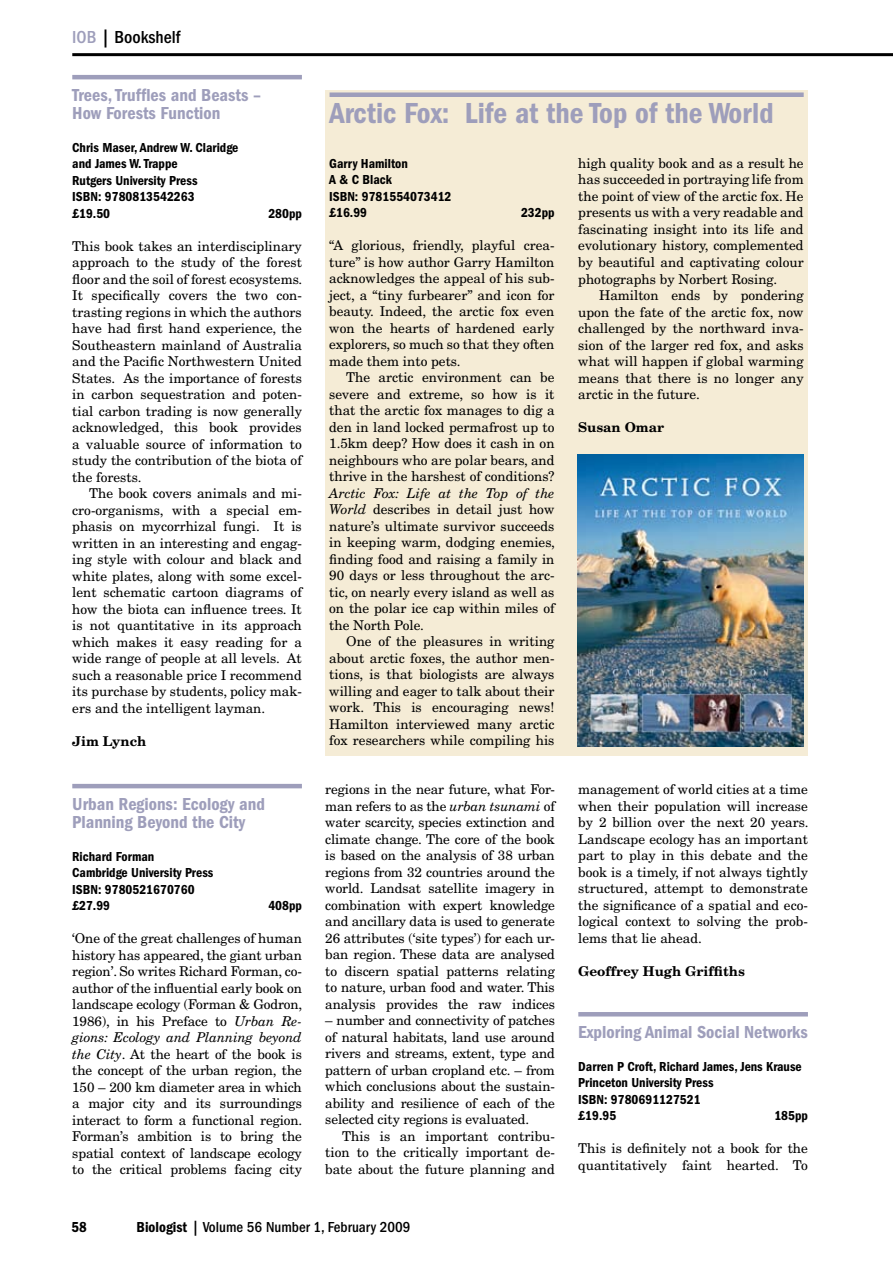
<style>
.page{position:relative;width:893px;height:1263px;background:#fff}
.page>*{position:absolute;margin:0;border:0;box-sizing:border-box;transform-origin:0 0}
.t1{font:600 condensed 30px "Franklin Gothic";color:#9e9ebb}
.t2{font:600 condensed 18px/18px "Franklin Gothic";color:#9e9ebb}
.t3{font:500 condensed 18px "Franklin Gothic";color:#000}
.t4{font:500 condensed 15px "Franklin Gothic";color:#000}
.t5{font:600 condensed 15px "Franklin Gothic";color:#000}
.t6{font:13.5px/16.5px "New Century Schlbk";color:#000;text-align:justify}
.t7{font:600 condensed 13.5px/16.5px "Franklin Gothic";color:#000}
.t8{font:700 13.5px "New Century Schlbk";color:#000}
.s1{color:#9e9ebb}
.s2{font-style:italic}
.s3{font-weight:600}
</style>
<div class="page">
<hr style="left:72px;top:53px;width:821px;height:3px;background:#000">
<div style="left:325px;top:90px;width:483px;height:665px;background:#f5ecd6"></div>
<div style="left:330px;top:92px;width:474px;height:5px;background:#9e9ebb"></div>
<img style="left:578px;top:454px;width:225px;height:292px">
<hr style="left:72px;top:75px;width:230px;height:4px;background:#9e9ebb">
<hr style="left:578px;top:1012px;width:230px;height:4px;background:#9e9ebb">
<hr style="left:72px;top:784px;width:230px;height:4px;background:#9e9ebb">
<h2 class="t3" style="left:72px;top:27px;width:110px"><span class="s1">IOB</span> | Bookshelf</h2>
<h2 class="t2" style="left:72px;top:86px;width:190px">Trees, Truffles and Beasts –<br>How Forests Function</h2>
<p class="t7" style="left:72px;top:139px;width:168px">Chris Maser, Andrew W. Claridge and James W. Trappe<br>Rutgers University Press<br>ISBN: 9780813542263<br>£19.50</p>
<p class="t7" style="left:268px;top:205px;width:35px">280pp</p>
<p class="t6" style="left:72px;top:238px;width:232px">This book takes an interdisciplinary approach to the study of the forest floor and the soil of forest ecosystems.<br>It specifically covers the two con&shy;trasting regions in which the authors have had first hand experience, the Southeastern mainland of Australia and the Pacific Northwestern United States. As the importance of forests in carbon sequestration and poten&shy;tial carbon trading is now generally acknowledged, this book provides a valuable source of information to study the contribution of the biota of the forests.</p>
<p class="t6" style="left:72px;top:485px;width:231px;text-indent:17px">The book covers animals and mi&shy;cro-organisms, with a special em&shy;phasis on mycorrhizal fungi. It is written in an interesting and engag&shy;ing style with colour and black and white plates, along with some excel&shy;lent schematic cartoon diagrams of how the biota can influence trees. It is not quantitative in its approach which makes it easy reading for a wide range of people at all levels. At such a reasonable price I recommend its purchase by students, policy mak&shy;ers and the intelligent layman.</p>
<p class="t8" style="left:72px;top:732px;width:76px">Jim Lynch</p>
<h2 class="t2" style="left:72px;top:795px;width:194px">Urban Regions: Ecology and<br>Planning Beyond the City</h2>
<p class="t7" style="left:72px;top:848px;width:143px">Richard Forman<br>Cambridge University Press<br>ISBN: 9780521670760 £27.99</p>
<p class="t7" style="left:268px;top:897px;width:35px">408pp</p>
<p class="t6" style="left:72px;top:930px;width:232px">‘One of the great challenges of human history has appeared, the giant urban region’. So writes Richard Forman, co&shy;author of the influential early book on landscape ecology (Forman &amp; Godron, 1986), in his Preface to <span class="s2">Urban Re&shy;gions: Ecology and Planning beyond the City</span>. At the heart of the book is the concept of the urban region, the 150 – 200 km diameter area in which a major city and its surroundings interact to form a functional region.<br>Forman’s ambition is to bring the spatial context of landscape ecology to the critical problems facing city</p>
<h1 class="t1" style="left:330px;top:95px;width:446px">Arctic Fox: Life at the Top of the World</h1>
<p class="t7" style="left:329px;top:155px;width:124px">Garry Hamilton<br>A &amp; C Black<br>ISBN: 9781554073412 £16.99</p>
<p class="t7" style="left:521px;top:204px;width:35px">232pp</p>
<p class="t6" style="left:329px;top:237px;width:227px">“A glorious, friendly, playful crea&shy;ture” is how author Garry Hamilton acknowledges the appeal of his sub&shy;ject, a “tiny furbearer” and icon for beauty. Indeed, the arctic fox even won the hearts of hardened early explorers, so much so that they often made them into pets.</p>
<p class="t6" style="left:329px;top:369px;width:227px;text-indent:17px">The arctic environment can be severe and extreme, so how is it that the arctic fox manages to dig a den in land locked permafrost up to 1.5km deep? How does it cash in on neighbours who are polar bears, and thrive in the harshest of conditions?</p>
<p class="t6" style="left:329px;top:484px;width:227px"><span class="s2">Arctic Fox: Life at the Top of the World</span> describes in detail just how nature’s ultimate survivor succeeds in keeping warm, dodging enemies, finding food and raising a family in 90 days or less throughout the arc&shy;tic, on nearly every island as well as on the polar ice cap within miles of the North Pole.</p>
<p class="t6" style="left:329px;top:633px;width:227px;text-indent:17px">One of the pleasures in writing about arctic foxes, the author men&shy;tions, is that biologists are always willing and eager to talk about their work. This is encouraging news!<br>Hamilton interviewed many arctic fox researchers while compiling his</p>
<p class="t6" style="left:325px;top:781px;width:231px">regions in the near future, what For&shy;man refers to as the <span class="s2">urban tsunami</span> of water scarcity, species extinction and climate change. The core of the book is based on the analysis of 38 urban regions from 32 countries around the world. Landsat satellite imagery in combination with expert knowledge and ancillary data is used to generate 26 attributes (‘site types’) for each ur&shy;ban region. These data are analysed to discern spatial patterns relating to nature, urban food and water. This analysis provides the raw indices</p>
<p class="t6" style="left:325px;top:1012px;width:231px">– number and connectivity of patches of natural habitats, land use around rivers and streams, extent, type and pattern of urban cropland etc. – from which conclusions about the sustain&shy;ability and resilience of each of the selected city regions is evaluated.</p>
<p class="t6" style="left:325px;top:1127px;width:231px;text-indent:17px">This is an important contribu&shy;tion to the critically important de&shy;bate about the future planning and</p>
<p class="t6" style="left:578px;top:155px;width:227px">high quality book and as a result he has succeeded in portraying life from the point of view of the arctic fox. He presents us with a very readable and fascinating insight into its life and evolutionary history, complemented by beautiful and captivating colour photographs by Norbert Rosing.</p>
<p class="t6" style="left:578px;top:287px;width:227px;text-indent:21px">Hamilton ends by pondering upon the fate of the arctic fox, now challenged by the northward inva&shy;sion of the larger red fox, and asks what will happen if global warming means that there is no longer any arctic in the future.</p>
<p class="t8" style="left:578px;top:419px;width:87px">Susan Omar</p>
<p class="t6" style="left:578px;top:781px;width:232px">management of world cities at a time when their population will increase by 2 billion over the next 20 years.<br>Landscape ecology has an important part to play in this debate and the book is a timely, if not always tightly structured, attempt to demonstrate the significance of a spatial and eco&shy;logical context to solving the prob&shy;lems that lie ahead.</p>
<p class="t8" style="left:578px;top:962px;width:168px">Geoffrey Hugh Griffiths</p>
<h2 class="t2" style="left:578px;top:1023px;width:231px">Exploring Animal Social Networks</h2>
<p class="t7" style="left:578px;top:1058px;width:225px">Darren P Croft, Richard James, Jens Krause<br>Princeton University Press<br>ISBN: 9780691127521<br>£19.95</p>
<p class="t7" style="left:774px;top:1107px;width:35px">185pp</p>
<p class="t6" style="left:578px;top:1140px;width:231px">This is definitely not a book for the quantitatively faint hearted. To</p>
<p class="t5" style="left:71px;top:1218px;width:17px">58</p>
<p class="t4" style="left:137px;top:1218px;width:275px"><span class="s3">Biologist</span> | Volume 56 Number 1, February 2009</p>
</div>
